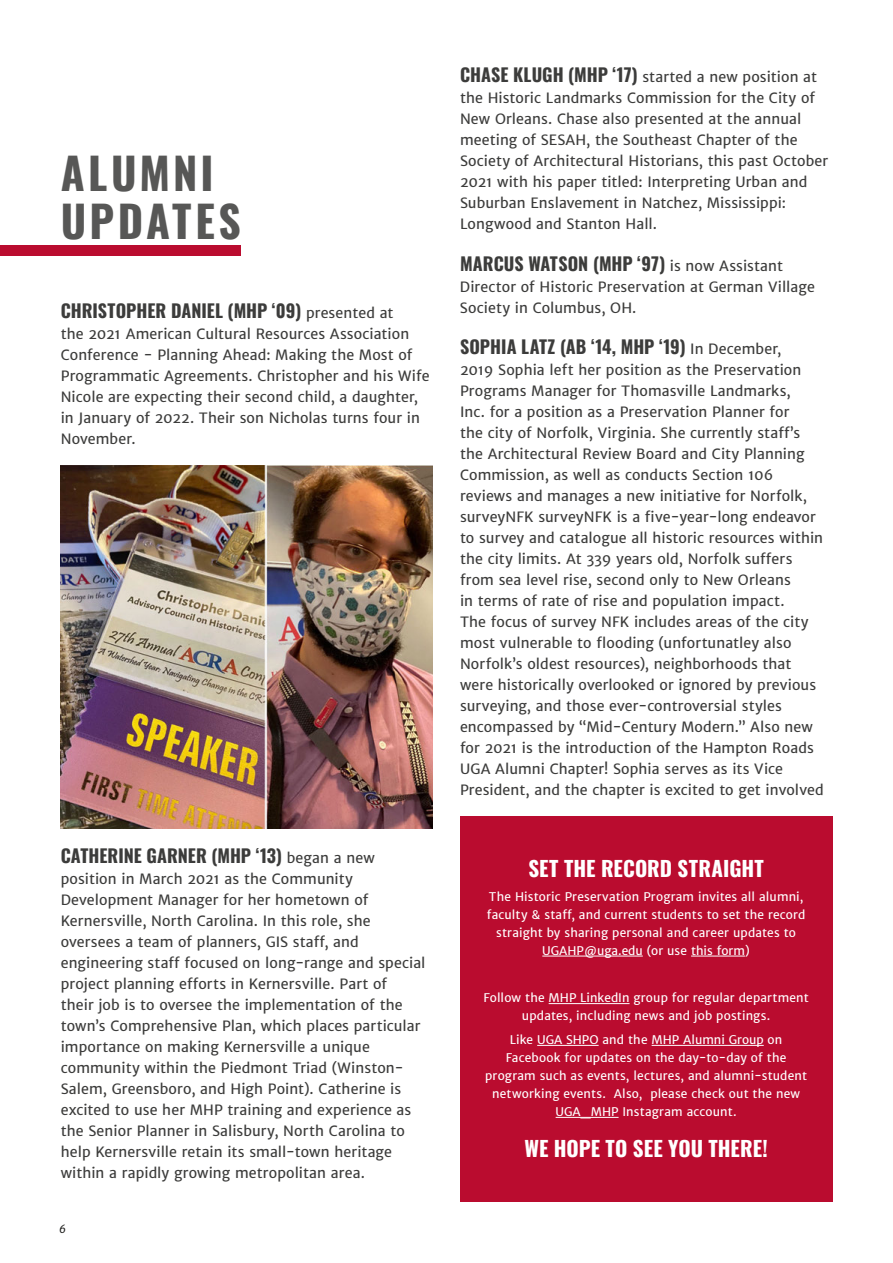
<style>
.page{position:relative;width:893px;height:1263px;background:#fff}
.page>*{position:absolute;margin:0;border:0;box-sizing:border-box;transform-origin:0 0}
.t1{font:43.5px/48px "Oswald";letter-spacing:.07em;color:#575756}
.t2{font:21px "Oswald";letter-spacing:.005em;color:#fff}
.t3{font:18px "Oswald";color:#3c3c3b}
.t4{font:14.25px/21px "Merriweather Sans";letter-spacing:.005em;color:#3c3c3b}
.t5{font:12px/18px "Merriweather Sans";letter-spacing:.015em;color:#fff;text-align:center}
.t6{font:italic 11.25px "Merriweather Sans";color:#1d1d1b}
.s1{font-family:"Merriweather Sans";font-size:14.25px}
.s2{font-family:"Oswald";font-size:18px}
</style>
<div class="page">
<img style="left:61px;top:465px;width:372px;height:363px">
<div style="left:0;top:245px;width:240px;height:11px;background:#ba0c2f"></div>
<div style="left:460px;top:816px;width:372px;height:386px;background:#ba0c2f"></div>
<hr style="left:542px;top:956px;width:101px;height:1px;background:#fff">
<hr style="left:691px;top:956px;width:54px;height:1px;background:#fff">
<hr style="left:549px;top:1003px;width:80px;height:1px;background:#fff">
<hr style="left:537px;top:1045px;width:62px;height:1px;background:#fff">
<hr style="left:652px;top:1045px;width:112px;height:1px;background:#fff">
<hr style="left:556px;top:1117px;width:63px;height:1px;background:#fff">
<p class="t1" style="left:61px;top:145px;width:182px">ALUMNI<br>UPDATES</p>
<p class="t3" style="left:61px;top:295px;width:334px">CHRISTOPHER DANIEL (MHP ‘09) <span class="s1">presented at</span></p>
<p class="t4" style="left:61px;top:323px;width:370px">the 2021 American Cultural Resources Association Conference - Planning Ahead: Making the Most of Programmatic Agreements. Christopher and his Wife Nicole are expecting their second child, a daughter, in January of 2022. Their son Nicholas turns four in November.</p>
<p class="t3" style="left:61px;top:840px;width:316px">CATHERINE GARNER (MHP ‘13) <span class="s1">began a new</span></p>
<p class="t4" style="left:61px;top:868px;width:366px">position in March 2021 as the Community Development Manager for her hometown of Kernersville, North Carolina. In this role, she oversees a team of planners, GIS staff, and engineering staff focused on long-range and special project planning efforts in Kernersville. Part of<br>their job is to oversee the implementation of the town’s Comprehensive Plan, which places particular importance on making Kernersville a unique community within the Piedmont Triad (Winston-Salem, Greensboro, and High Point). Catherine is excited to use her MHP training and experience as the Senior Planner in Salisbury, North Carolina to help Kernersville retain its small-town heritage within a rapidly growing metropolitan area.</p>
<p class="t6" style="left:59px;top:1221px;width:8px">6</p>
<p class="t4" style="left:460px;top:66px;width:370px"><span class="s2">CHASE KLUGH (MHP ‘17)</span> started a new position at the Historic Landmarks Commission for the City of New Orleans. Chase also presented at the annual meeting of SESAH, the Southeast Chapter of the Society of Architectural Historians, this past October 2021 with his paper titled: Interpreting Urban and Suburban Enslavement in Natchez, Mississippi:<br>Longwood and Stanton Hall.</p>
<p class="t3" style="left:460px;top:247px;width:325px">MARCUS WATSON (MHP ‘97) <span class="s1">is now Assistant</span></p>
<p class="t4" style="left:460px;top:276px;width:356px">Director of Historic Preservation at German Village<br>Society in Columbus, OH.</p>
<p class="t3" style="left:460px;top:330px;width:323px">SOPHIA LATZ (AB ‘14, MHP ‘19) <span class="s1">In December,</span></p>
<p class="t4" style="left:460px;top:359px;width:365px">2019 Sophia left her position as the Preservation Programs Manager for Thomasville Landmarks,<br>Inc. for a position as a Preservation Planner for<br>the city of Norfolk, Virginia. She currently staff’s the Architectural Review Board and City Planning Commission, as well as conducts Section 106 reviews and manages a new initiative for Norfolk, surveyNFK surveyNFK is a five-year-long endeavor to survey and catalogue all historic resources within the city limits. At 339 years old, Norfolk suffers from sea level rise, second only to New Orleans<br>in terms of rate of rise and population impact.<br>The focus of survey NFK includes areas of the city most vulnerable to flooding (unfortunatley also Norfolk’s oldest resources), neighborhoods that were historically overlooked or ignored by previous surveying, and those ever-controversial styles encompassed by “Mid-Century Modern.” Also new for 2021 is the introduction of the Hampton Roads UGA Alumni Chapter! Sophia serves as its Vice President, and the chapter is excited to get involved</p>
<p class="t2" style="left:528px;top:850px;width:237px">SET THE RECORD STRAIGHT</p>
<p class="t5" style="left:487px;top:887px;width:320px">The Historic Preservation Program invites all alumni, faculty &amp; staff, and current students to set the record straight by sharing personal and career updates to UGAHP@uga.edu (or use this form)</p>
<p class="t5" style="left:483px;top:989px;width:327px">Follow the MHP LinkedIn group for regular department updates, including news and job postings.</p>
<p class="t5" style="left:485px;top:1031px;width:323px">Like UGA SHPO and the MHP Alumni Group on Facebook for updates on the day-to-day of the program such as events, lectures, and alumni-student networking events. Also, please check out the new UGA_MHP Instagram account.</p>
<p class="t2" style="left:524px;top:1130px;width:245px">WE HOPE TO SEE YOU THERE!</p>
</div>
